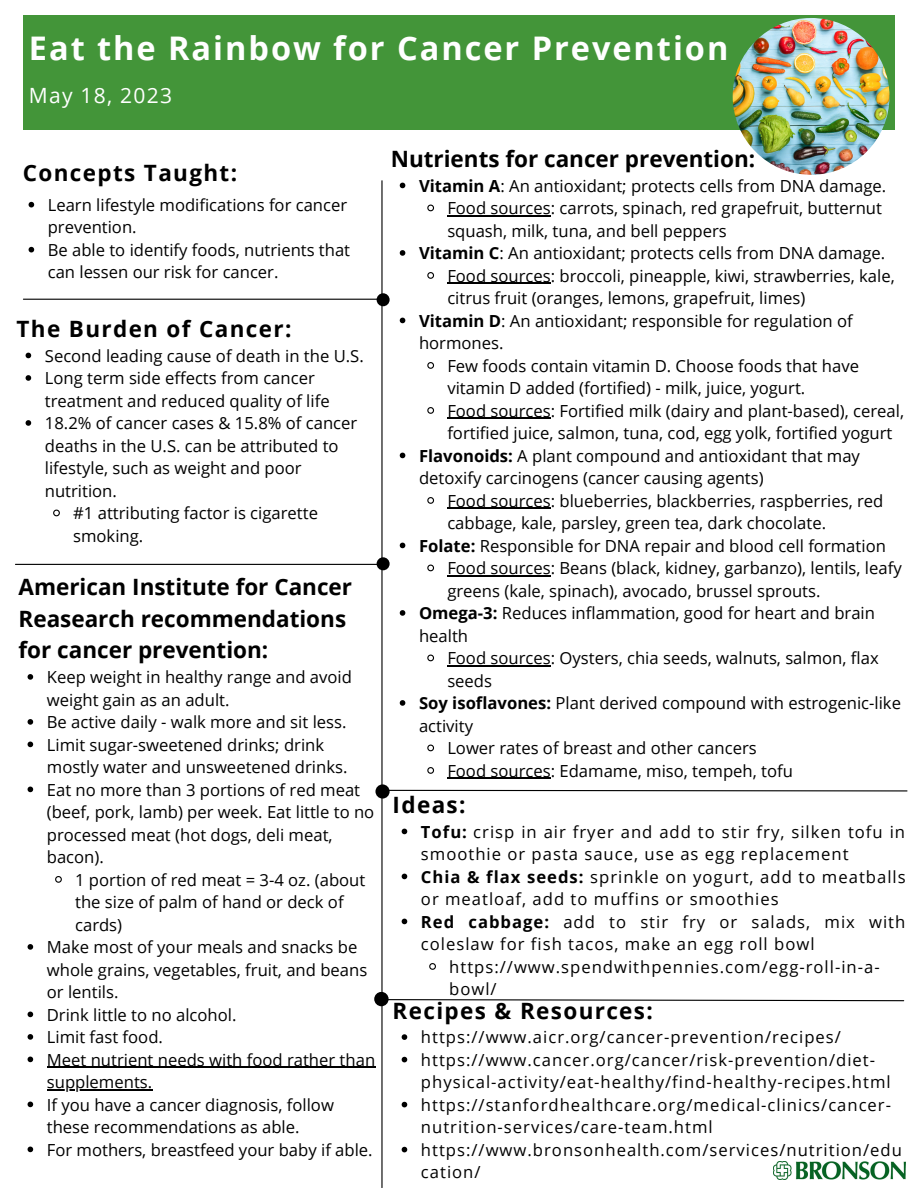
<style>
.page{position:relative;width:918px;height:1188px;background:#fff}
.page>*{position:absolute;margin:0;border:0;box-sizing:border-box;transform-origin:0 0}
.t1{font:700 32.55px "Open Sans";letter-spacing:.06em;color:#fff}
.t2{font:700 22.5px/31.5px "Open Sans";color:#000}
.t3{font:700 22.5px "Open Sans";letter-spacing:.06em;color:#000}
.t4{font:21px "Open Sans";letter-spacing:.06em;color:#fff}
.t5{font:16.65px/22.5px "Open Sans";color:#000}
.t6{font:16.65px/22.5px "Open Sans";letter-spacing:.06em;color:#000}
.s1{font-weight:700}
</style>
<div class="page">
<div style="left:23px;top:15px;width:872px;height:115px;background:#439539"></div>
<hr style="left:381px;top:181px;width:2px;height:1007px;background:#000">
<div style="left:377px;top:293px;width:13px;height:13px;background:#000;border-radius:50%"></div>
<div style="left:377px;top:557px;width:13px;height:13px;background:#000;border-radius:50%"></div>
<img style="left:774px;top:1161px;width:131px;height:18px">
<hr style="left:23px;top:299px;width:358px;height:1px;background:#000">
<img style="left:733px;top:18px;width:157px;height:157px;border-radius:50%">
<hr style="left:15px;top:564px;width:364px;height:1px;background:#000">
<div style="left:375px;top:784px;width:15px;height:15px;background:#000;border-radius:50%"></div>
<svg style="left:29px;top:202px;width:5px;height:5px"></svg>
<svg style="left:29px;top:247px;width:5px;height:5px"></svg>
<svg style="left:26px;top:353px;width:5px;height:5px"></svg>
<svg style="left:26px;top:375px;width:5px;height:6px"></svg>
<svg style="left:26px;top:420px;width:5px;height:6px"></svg>
<svg style="left:53px;top:509px;width:7px;height:8px"></svg>
<svg style="left:28px;top:674px;width:5px;height:6px"></svg>
<svg style="left:28px;top:719px;width:5px;height:6px"></svg>
<svg style="left:28px;top:742px;width:5px;height:5px"></svg>
<svg style="left:28px;top:787px;width:5px;height:5px"></svg>
<svg style="left:55px;top:876px;width:7px;height:7px"></svg>
<svg style="left:28px;top:944px;width:5px;height:6px"></svg>
<svg style="left:28px;top:1012px;width:5px;height:5px"></svg>
<svg style="left:28px;top:1034px;width:5px;height:6px"></svg>
<svg style="left:28px;top:1057px;width:5px;height:5px"></svg>
<hr style="left:47px;top:1067px;width:328px;height:1px;background:#000">
<hr style="left:47px;top:1089px;width:105px;height:1px;background:#000">
<svg style="left:28px;top:1102px;width:5px;height:5px"></svg>
<svg style="left:28px;top:1147px;width:5px;height:5px"></svg>
<svg style="left:402px;top:1034px;width:5px;height:6px"></svg>
<svg style="left:402px;top:1057px;width:5px;height:5px"></svg>
<svg style="left:402px;top:1102px;width:5px;height:5px"></svg>
<svg style="left:402px;top:1147px;width:5px;height:5px"></svg>
<svg style="left:400px;top:183px;width:5px;height:5px"></svg>
<svg style="left:427px;top:204px;width:7px;height:8px"></svg>
<hr style="left:447px;top:215px;width:104px;height:1px;background:#000">
<svg style="left:400px;top:250px;width:5px;height:6px"></svg>
<svg style="left:427px;top:272px;width:8px;height:7px"></svg>
<hr style="left:447px;top:283px;width:104px;height:1px;background:#000">
<svg style="left:400px;top:318px;width:5px;height:5px"></svg>
<svg style="left:427px;top:362px;width:8px;height:7px"></svg>
<svg style="left:427px;top:407px;width:8px;height:7px"></svg>
<hr style="left:447px;top:418px;width:104px;height:1px;background:#000">
<svg style="left:400px;top:453px;width:5px;height:5px"></svg>
<svg style="left:427px;top:497px;width:8px;height:7px"></svg>
<hr style="left:447px;top:508px;width:104px;height:1px;background:#000">
<svg style="left:400px;top:543px;width:5px;height:5px"></svg>
<svg style="left:427px;top:564px;width:7px;height:8px"></svg>
<hr style="left:447px;top:575px;width:104px;height:1px;background:#000">
<svg style="left:400px;top:610px;width:5px;height:6px"></svg>
<svg style="left:427px;top:654px;width:7px;height:8px"></svg>
<hr style="left:447px;top:665px;width:104px;height:1px;background:#000">
<svg style="left:400px;top:700px;width:5px;height:6px"></svg>
<svg style="left:427px;top:744px;width:7px;height:8px"></svg>
<svg style="left:427px;top:767px;width:8px;height:7px"></svg>
<hr style="left:447px;top:778px;width:104px;height:1px;background:#000">
<svg style="left:402px;top:829px;width:5px;height:5px"></svg>
<svg style="left:402px;top:874px;width:5px;height:5px"></svg>
<svg style="left:402px;top:919px;width:5px;height:5px"></svg>
<svg style="left:429px;top:963px;width:7px;height:7px"></svg>
<svg style="left:389px;top:789px;width:519px;height:3px"></svg>
<div style="left:374px;top:992px;width:15px;height:14px;background:#000;border-radius:50%"></div>
<svg style="left:388px;top:999px;width:517px;height:3px"></svg>
<p class="t1" style="left:29px;top:26px;width:701px">Eat the Rainbow for Cancer Prevention</p>
<p class="t4" style="left:29px;top:81px;width:145px">May 18, 2023</p>
<p class="t3" style="left:23px;top:157px;width:216px">Concepts Taught:</p>
<p class="t5" style="left:48px;top:193px;width:301px">Learn lifestyle modifications for cancer prevention.</p>
<p class="t5" style="left:48px;top:238px;width:304px">Be able to identify foods, nutrients that can lessen our risk for cancer.</p>
<p class="t3" style="left:17px;top:313px;width:276px">The Burden of Cancer:</p>
<p class="t5" style="left:45px;top:344px;width:320px">Second leading cause of death in the U.S.</p>
<p class="t5" style="left:45px;top:366px;width:286px">Long term side effects from cancer treatment and reduced quality of life</p>
<p class="t5" style="left:45px;top:411px;width:314px">18.2% of cancer cases &amp; 15.8% of cancer deaths in the U.S. can be attributed to lifestyle, such as weight and poor nutrition.</p>
<p class="t5" style="left:73px;top:501px;width:246px">#1 attributing factor is cigarette smoking.</p>
<p class="t2" style="left:19px;top:571px;width:335px">American Institute for Cancer<br>Reasearch recommendations for cancer prevention:</p>
<p class="t5" style="left:47px;top:665px;width:307px">Keep weight in healthy range and avoid weight gain as an adult.</p>
<p class="t5" style="left:47px;top:710px;width:301px">Be active daily - walk more and sit less.</p>
<p class="t5" style="left:47px;top:733px;width:302px">Limit sugar-sweetened drinks; drink mostly water and unsweetened drinks.</p>
<p class="t5" style="left:47px;top:778px;width:329px">Eat no more than 3 portions of red meat (beef, pork, lamb) per week. Eat little to no processed meat (hot dogs, deli meat, bacon).</p>
<p class="t5" style="left:75px;top:868px;width:292px">1 portion of red meat = 3-4 oz. (about the size of palm of hand or deck of cards)</p>
<p class="t5" style="left:47px;top:935px;width:322px">Make most of your meals and snacks be whole grains, vegetables, fruit, and beans or lentils.</p>
<p class="t5" style="left:47px;top:1003px;width:191px">Drink little to no alcohol.</p>
<p class="t5" style="left:47px;top:1025px;width:118px">Limit fast food.</p>
<p class="t5" style="left:47px;top:1048px;width:330px">Meet nutrient needs with food rather than supplements.</p>
<p class="t5" style="left:47px;top:1093px;width:289px">If you have a cancer diagnosis, follow these recommendations as able.</p>
<p class="t5" style="left:47px;top:1138px;width:327px">For mothers, breastfeed your baby if able.</p>
<p class="t2" style="left:391px;top:142px;width:366px">Nutrients for cancer prevention:</p>
<p class="t5" style="left:419px;top:174px;width:469px"><span class="s1">Vitamin A</span>: An antioxidant; protects cells from DNA damage.</p>
<p class="t5" style="left:447px;top:196px;width:436px">Food sources: carrots, spinach, red grapefruit, butternut squash, milk, tuna, and bell peppers</p>
<p class="t5" style="left:419px;top:241px;width:468px"><span class="s1">Vitamin C</span>: An antioxidant; protects cells from DNA damage.</p>
<p class="t5" style="left:447px;top:264px;width:449px">Food sources: broccoli, pineapple, kiwi, strawberries, kale, citrus fruit (oranges, lemons, grapefruit, limes)</p>
<p class="t5" style="left:419px;top:309px;width:435px"><span class="s1">Vitamin D</span>: An antioxidant; responsible for regulation of hormones.</p>
<p class="t5" style="left:447px;top:354px;width:413px">Few foods contain vitamin D. Choose foods that have vitamin D added (fortified) - milk, juice, yogurt.</p>
<p class="t5" style="left:447px;top:399px;width:458px">Food sources: Fortified milk (dairy and plant-based), cereal, fortified juice, salmon, tuna, cod, egg yolk, fortified yogurt</p>
<p class="t5" style="left:419px;top:444px;width:442px"><span class="s1">Flavonoids:</span> A plant compound and antioxidant that may detoxify carcinogens (cancer causing agents)</p>
<p class="t5" style="left:447px;top:489px;width:438px">Food sources: blueberries, blackberries, raspberries, red cabbage, kale, parsley, green tea, dark chocolate.</p>
<p class="t5" style="left:419px;top:534px;width:468px"><span class="s1">Folate:</span> Responsible for DNA repair and blood cell formation</p>
<p class="t5" style="left:447px;top:556px;width:456px">Food sources: Beans (black, kidney, garbanzo), lentils, leafy greens (kale, spinach), avocado, brussel sprouts.</p>
<p class="t5" style="left:419px;top:601px;width:457px"><span class="s1">Omega-3:</span> Reduces inflammation, good for heart and brain health</p>
<p class="t5" style="left:447px;top:646px;width:433px">Food sources: Oysters, chia seeds, walnuts, salmon, flax seeds</p>
<p class="t5" style="left:419px;top:691px;width:483px"><span class="s1">Soy isoflavones:</span> Plant derived compound with estrogenic-like activity</p>
<p class="t5" style="left:447px;top:736px;width:311px">Lower rates of breast and other cancers</p>
<p class="t5" style="left:447px;top:759px;width:347px">Food sources: Edamame, miso, tempeh, tofu</p>
<p class="t2" style="left:393px;top:788px;width:74px">Ideas:</p>
<p class="t6" style="left:421px;top:820px;width:486px"><span class="s1">Tofu:</span> crisp in air fryer and add to stir fry, silken tofu in smoothie or pasta sauce, use as egg replacement</p>
<p class="t6" style="left:421px;top:865px;width:486px"><span class="s1">Chia &amp; flax seeds:</span> sprinkle on yogurt, add to meatballs or meatloaf, add to muffins or smoothies</p>
<p class="t6" style="left:421px;top:910px;width:486px"><span class="s1">Red cabbage:</span> add to stir fry or salads, mix with coleslaw for fish tacos, make an egg roll bowl</p>
<p class="t6" style="left:449px;top:955px;width:432px">https://www.spendwithpennies.com/egg-roll-in-a&shy;bowl/</p>
<p class="t3" style="left:393px;top:995px;width:262px">Recipes &amp; Resources:</p>
<p class="t6" style="left:421px;top:1026px;width:422px">https://www.aicr.org/cancer-prevention/recipes/</p>
<p class="t6" style="left:421px;top:1048px;width:471px">https://www.cancer.org/cancer/risk-prevention/diet&shy;physical-activity/eat-healthy/find-healthy-recipes.html</p>
<p class="t6" style="left:421px;top:1093px;width:472px">https://stanfordhealthcare.org/medical-clinics/cancer&shy;nutrition-services/care-team.html</p>
<p class="t6" style="left:421px;top:1138px;width:483px">https://www.bronsonhealth.com/services/nutrition/edu cation/</p>
</div>
